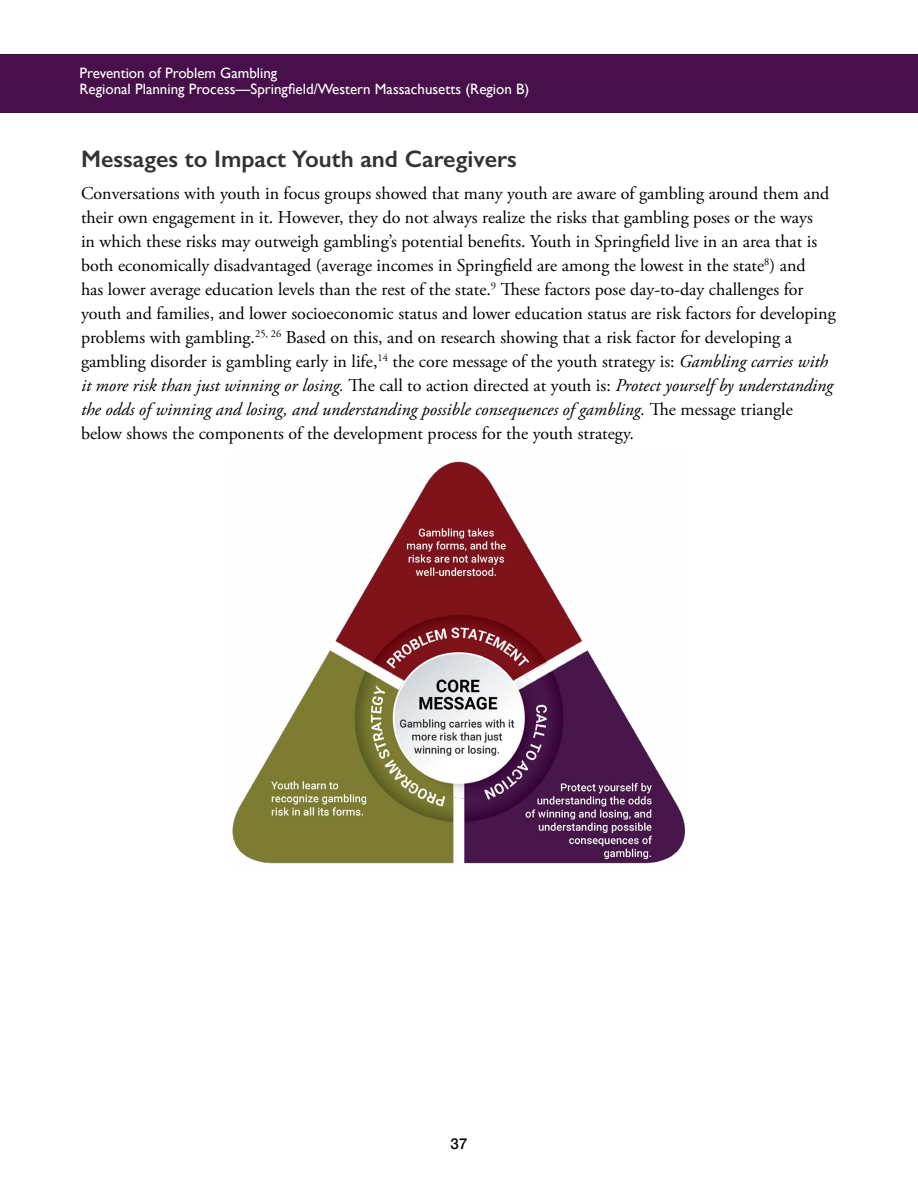
<style>
.page{position:relative;width:918px;height:1188px;background:#fff}
.page>*{position:absolute;margin:0;border:0;box-sizing:border-box;transform-origin:0 0}
.t1{font:600 24px "Gill Sans";color:#333}
.Body{font:18px/24px "Adobe Garamond Pro";color:#000}
.t2{font:15px/16.5px "Gill Sans";color:#fff}
.t3{font:500 15px "Helvetica Neue";color:#000}
.s1{font-style:italic}
</style>
<div class="page">
<div style="left:0;top:54px;width:918px;height:58px;background:#48104a"></div>
<img style="left:232px;top:461px;width:453px;height:403px">
<p class="t2" style="left:80px;top:64px;width:451px">Prevention of Problem Gambling<br>Regional Planning Process—Springfield/Western Massachusetts (Region B)</p>
<h2 class="t1" style="left:81px;top:145px;width:437px">Messages to Impact Youth and Caregivers</h2>
<p class="Body" style="left:81px;top:182px;width:756px">Conversations with youth in focus groups showed that many youth are aware of gambling around them and their own engagement in it. However, they do not always realize the risks that gambling poses or the ways<br>in which these risks may outweigh gambling’s potential benefits. Youth in Springfield live in an area that is both economically disadvantaged (average incomes in Springfield are among the lowest in the state<sup>8</sup>) and<br>has lower average education levels than the rest of the state.<sup>9</sup> These factors pose day-to-day challenges for youth and families, and lower socioeconomic status and lower education status are risk factors for developing problems with gambling.<sup>25,</sup> <sup>26</sup> Based on this, and on research showing that a risk factor for developing a gambling disorder is gambling early in life,<sup>14</sup> the core message of the youth strategy is: <span class="s1">Gambling carries with it more risk than just winning or losing.</span> The call to action directed at youth is: <span class="s1">Protect yourself by understanding the odds of winning and losing, and understanding possible consequences of gambling.</span> The message triangle below shows the components of the development process for the youth strategy.</p>
<p class="t3" style="left:451px;top:1131px;width:18px">37</p>
</div>
